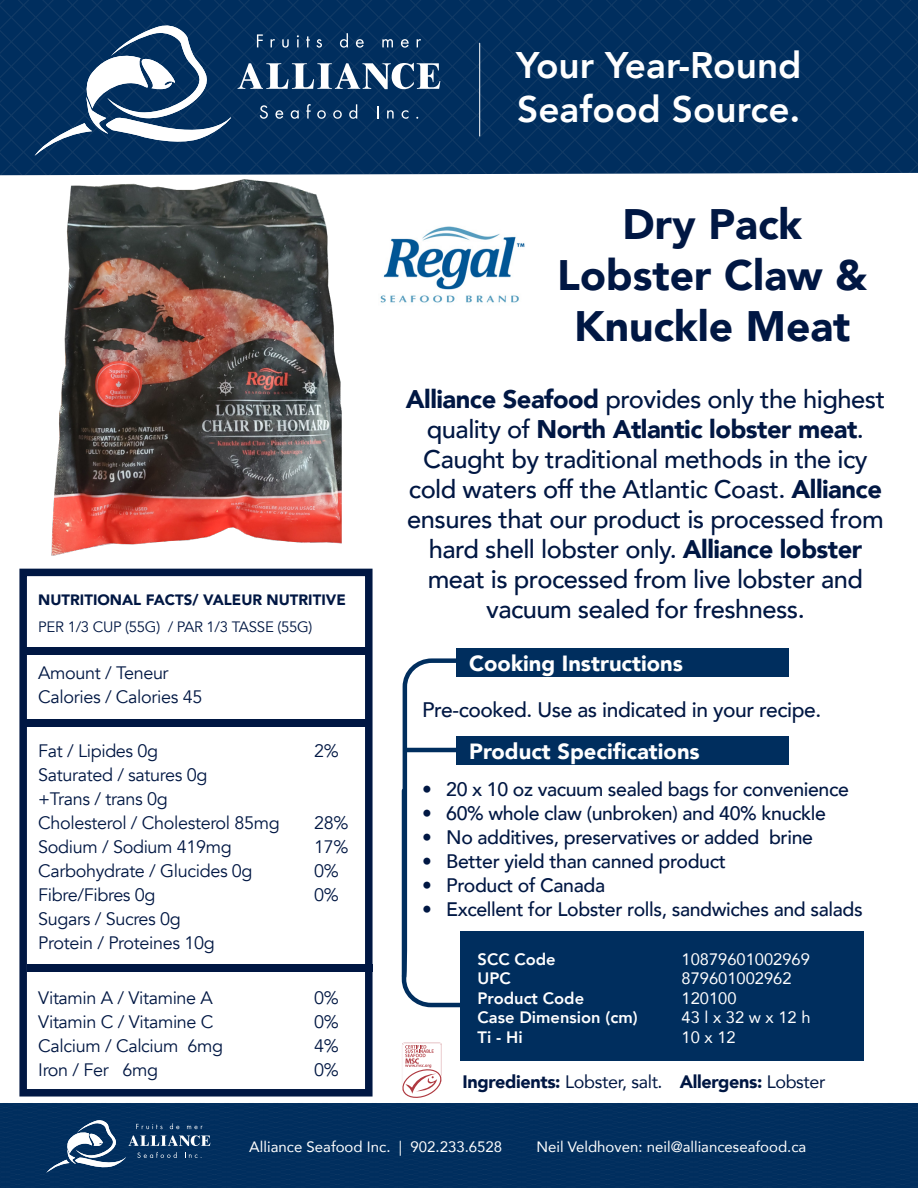
<style>
.page{position:relative;width:918px;height:1188px;background:#fff}
.page>*{position:absolute;margin:0;border:0;box-sizing:border-box;transform-origin:0 0}
.t1{font:900 42.6px/51px "Avenir";color:#001743;text-align:center}
.t2{font:800 36.9px/44.4px "Avenir";color:#fff}
.t3{font:500 25.5px/30px "Avenir";letter-spacing:-.02em;color:#001743;text-align:center}
.t4{font:900 21.9px "Avenir";color:#fff}
.t5{font:500 21px "Avenir";letter-spacing:-.02em;color:#001743}
.t6{font:500 19.5px "Avenir";letter-spacing:-.02em;color:#001743}
.t7{font:18px "Avenir";letter-spacing:-.02em;color:#001743}
.t8{font:18px "Avenir";letter-spacing:-.02em;color:#001743}
.t9{font:900 18px "Avenir";letter-spacing:-.02em;color:#001743}
.t10{font:16.5px "Avenir";color:#fff}
.t11{font:800 16.5px "Avenir";color:#fff}
.t12{font:15px "Avenir";color:#fff}
.t13{font:900 15px/27px "Avenir";color:#001743}
.s1{font-weight:400}
.s2{font-weight:900}
</style>
<div class="page">
<svg style="left:0;top:0;width:918px;height:175px;background:#03305f"></svg>
<div style="left:0;top:1103px;width:918px;height:85px;background:#002e5e"></div>
<svg style="left:401px;top:658px;width:124px;height:350px"></svg>
<div style="left:456px;top:648px;width:333px;height:28px;background:#002e5e"></div>
<div style="left:456px;top:736px;width:333px;height:29px;background:#002e5e"></div>
<svg style="left:35px;top:26px;width:196px;height:130px"></svg>
<svg style="left:257px;top:34px;width:6px;height:13px"></svg>
<svg style="left:271px;top:39px;width:4px;height:8px"></svg>
<svg style="left:282px;top:39px;width:7px;height:9px"></svg>
<svg style="left:297px;top:35px;width:2px;height:12px"></svg>
<svg style="left:306px;top:36px;width:4px;height:11px"></svg>
<svg style="left:316px;top:39px;width:6px;height:9px"></svg>
<svg style="left:340px;top:33px;width:8px;height:15px"></svg>
<svg style="left:356px;top:39px;width:8px;height:9px"></svg>
<svg style="left:382px;top:39px;width:11px;height:8px"></svg>
<svg style="left:401px;top:39px;width:8px;height:9px"></svg>
<svg style="left:417px;top:39px;width:4px;height:8px"></svg>
<svg style="left:260px;top:105px;width:8px;height:14px"></svg>
<svg style="left:275px;top:110px;width:8px;height:9px"></svg>
<svg style="left:291px;top:110px;width:8px;height:9px"></svg>
<svg style="left:306px;top:104px;width:5px;height:15px"></svg>
<svg style="left:317px;top:110px;width:9px;height:9px"></svg>
<svg style="left:333px;top:110px;width:9px;height:9px"></svg>
<svg style="left:349px;top:104px;width:8px;height:15px"></svg>
<svg style="left:377px;top:106px;width:1px;height:13px"></svg>
<svg style="left:387px;top:110px;width:7px;height:9px"></svg>
<svg style="left:402px;top:110px;width:6px;height:9px"></svg>
<svg style="left:238px;top:63px;width:202px;height:26px"></svg>
<svg style="left:46px;top:1119px;width:164px;height:54px;background:#2a5078"></svg>
<hr style="left:479px;top:43px;width:1px;height:93px;background:#fff">
<div style="left:19px;top:569px;width:354px;height:528px;border:8px solid #001743"></div>
<div style="left:23px;top:647px;width:346px;height:7px;background:#001743"></div>
<div style="left:23px;top:720px;width:346px;height:7px;background:#001743"></div>
<div style="left:28px;top:965px;width:345px;height:7px;background:#001743"></div>
<hr style="left:405px;top:748px;width:57px;height:4px;background:#002e5e">
<div style="left:460px;top:931px;width:404px;height:129px;background:#002e5e"></div>
<svg style="left:402px;top:1042px;width:40px;height:56px"></svg>
<img style="left:380px;top:226px;width:145px;height:77px">
<img style="left:41px;top:159px;width:310px;height:414px">
<p class="t2" style="left:516px;top:43px;width:287px">Your Year-Round<br>Seafood Source.</p>
<p class="t13" style="left:38px;top:586px;width:309px">NUTRITIONAL FACTS/ VALEUR NUTRITIVE<br><span class="s1">PER 1/3 CUP (55G) / PAR 1/3 TASSE (55G)</span></p>
<p class="t7" style="left:38px;top:662px;width:132px">Amount / Teneur</p>
<p class="t7" style="left:38px;top:686px;width:166px">Calories / Calories 45</p>
<p class="t7" style="left:38px;top:740px;width:121px">Fat / Lipides 0g</p>
<p class="t7" style="left:314px;top:740px;width:26px">2%</p>
<p class="t7" style="left:38px;top:764px;width:171px">Saturated / satures 0g</p>
<p class="t7" style="left:38px;top:788px;width:131px">+Trans / trans 0g</p>
<p class="t7" style="left:38px;top:812px;width:243px">Cholesterol / Cholesterol 85mg</p>
<p class="t7" style="left:314px;top:812px;width:36px">28%</p>
<p class="t7" style="left:38px;top:836px;width:195px">Sodium / Sodium 419mg</p>
<p class="t7" style="left:314px;top:836px;width:36px">17%</p>
<p class="t7" style="left:38px;top:860px;width:216px">Carbohydrate / Glucides 0g</p>
<p class="t7" style="left:314px;top:860px;width:26px">0%</p>
<p class="t7" style="left:38px;top:884px;width:119px">Fibre/Fibres 0g</p>
<p class="t7" style="left:314px;top:884px;width:26px">0%</p>
<p class="t7" style="left:38px;top:908px;width:144px">Sugars / Sucres 0g</p>
<p class="t7" style="left:38px;top:932px;width:178px">Protein / Proteines 10g</p>
<p class="t7" style="left:38px;top:987px;width:176px">Vitamin A / Vitamine A</p>
<p class="t7" style="left:314px;top:987px;width:26px">0%</p>
<p class="t7" style="left:38px;top:1011px;width:177px">Vitamin C / Vitamine C</p>
<p class="t7" style="left:314px;top:1011px;width:26px">0%</p>
<p class="t7" style="left:38px;top:1035px;width:186px">Calcium / Calcium 6mg</p>
<p class="t7" style="left:314px;top:1035px;width:26px">4%</p>
<p class="t7" style="left:38px;top:1059px;width:121px">Iron / Fer 6mg</p>
<p class="t7" style="left:314px;top:1059px;width:26px">0%</p>
<p class="t1" style="left:557px;top:198px;width:312px">Dry Pack<br>Lobster Claw &amp;<br>Knuckle Meat</p>
<p class="t3" style="left:406px;top:382px;width:481px"><span class="s2">Alliance Seafood</span> provides only the highest quality of <span class="s2">North Atlantic lobster meat</span>.<br>Caught by traditional methods in the icy cold waters off the Atlantic Coast. <span class="s2">Alliance </span>ensures that our product is processed from hard shell lobster only. <span class="s2">Alliance lobster </span>meat is processed from live lobster and vacuum sealed for freshness.</p>
<p class="t4" style="left:469px;top:644px;width:215px">Cooking Instructions</p>
<p class="t5" style="left:422px;top:692px;width:401px">Pre-cooked. Use as indicated in your recipe.</p>
<p class="t4" style="left:469px;top:733px;width:232px">Product Specifications</p>
<p class="t6" style="left:422px;top:772px;width:428px"><span class="s1">•</span> 20 x 10 oz vacuum sealed bags for convenience</p>
<p class="t6" style="left:422px;top:796px;width:405px"><span class="s1">•</span> 60% whole claw (unbroken) and 40% knuckle</p>
<p class="t6" style="left:422px;top:820px;width:392px"><span class="s1">•</span> No additives, preservatives or added brine</p>
<p class="t6" style="left:422px;top:844px;width:305px"><span class="s1">•</span> Better yield than canned product</p>
<p class="t6" style="left:422px;top:868px;width:184px"><span class="s1">•</span> Product of Canada</p>
<p class="t6" style="left:422px;top:892px;width:442px"><span class="s1">•</span> Excellent for Lobster rolls, sandwiches and salads</p>
<p class="t11" style="left:478px;top:946px;width:80px">SCC Code</p>
<p class="t10" style="left:682px;top:946px;width:130px">10879601002969</p>
<p class="t11" style="left:478px;top:966px;width:35px">UPC</p>
<p class="t10" style="left:682px;top:965px;width:112px">879601002962</p>
<p class="t11" style="left:478px;top:985px;width:108px">Product Code</p>
<p class="t10" style="left:682px;top:985px;width:57px">120100</p>
<p class="t11" style="left:478px;top:1005px;width:162px">Case Dimension (cm)</p>
<p class="t10" style="left:682px;top:1004px;width:131px">43 l x 32 w x 12 h</p>
<p class="t11" style="left:478px;top:1024px;width:47px">Ti - Hi</p>
<p class="t10" style="left:682px;top:1024px;width:56px">10 x 12</p>
<p class="t8" style="left:463px;top:1067px;width:202px"><span class="s2">Ingredients:</span> Lobster, salt.</p>
<p class="t9" style="left:680px;top:1066px;width:147px">Allergens: <span class="s1">Lobster</span></p>
<p class="t12" style="left:249px;top:1135px;width:254px">Alliance Seafood Inc. | 902.233.6528</p>
<p class="t12" style="left:536px;top:1135px;width:271px">Neil Veldhoven: neil@allianceseafood.ca</p>
</div>
